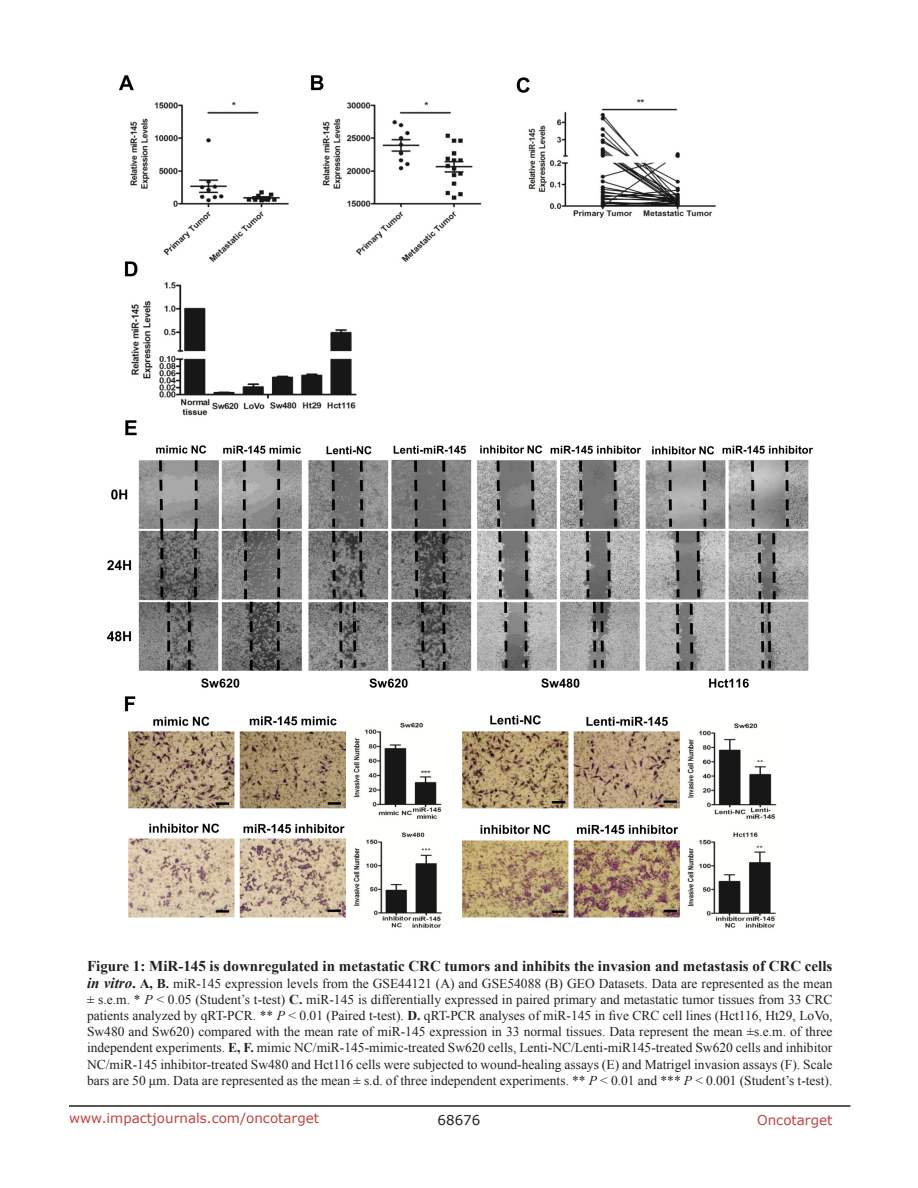
<style>
.page{position:relative;width:918px;height:1188px;background:#fff}
.page>*{position:absolute;margin:0;border:0;box-sizing:border-box;transform-origin:0 0}
.figuretext{font:700 15px "Times New Roman";color:#231f20}
.figuretext-2{font:13.5px/16.2px "Times New Roman";color:#231f20;text-align:justify}
.t1{font:13.5px "Verdana";color:#c24141}
.t2{font:13.5px "Verdana";color:#231f20}
.s1{font-weight:700;font-style:italic;font-size:15px}
.s2{font-weight:700;font-size:15px}
.s3{font-weight:700}
.s4{font-style:italic}
</style>
<div class="page">
<hr style="left:69px;top:1105px;width:781px;height:2px;background:#231f20">
<img style="left:107px;top:75px;width:705px;height:853px">
<p class="figuretext" style="left:87px;top:956px;width:747px">Figure 1: MiR-145 is downregulated in metastatic CRC tumors and inhibits the invasion and metastasis of CRC cells</p>
<p class="figuretext-2" style="left:87px;top:975px;width:747px"><span class="s1">in vitro</span><span class="s2">.</span> <span class="s3">A, B.</span> miR-145 expression levels from the GSE44121 (A) and GSE54088 (B) GEO Datasets. Data are represented as the mean ± s.e.m. * <span class="s4">P</span> &lt; 0.05 (Student’s t-test) <span class="s3">C.</span> miR-145 is differentially expressed in paired primary and metastatic tumor tissues from 33 CRC patients analyzed by qRT-PCR. ** <span class="s4">P</span> &lt; 0.01 (Paired t-test). <span class="s3">D.</span> qRT-PCR analyses of miR-145 in five CRC cell lines (Hct116, Ht29, LoVo, Sw480 and Sw620) compared with the mean rate of miR-145 expression in 33 normal tissues. Data represent the mean ±s.e.m. of three independent experiments. <span class="s3">E, F.</span> mimic NC/miR-145-mimic-treated Sw620 cells, Lenti-NC/Lenti-miR145-treated Sw620 cells and inhibitor NC/miR-145 inhibitor-treated Sw480 and Hct116 cells were subjected to wound-healing assays (E) and Matrigel invasion assays (F). Scale bars are 50 μm. Data are represented as the mean ± s.d. of three independent experiments. ** <span class="s4">P</span> &lt; 0.01 and *** <span class="s4">P</span> &lt; 0.001 (Student’s t-test).</p>
<p class="t1" style="left:69px;top:1109px;width:252px">www.impactjournals.com/oncotarget</p>
<p class="t2" style="left:438px;top:1111px;width:44px">68676</p>
<p class="t1" style="left:757px;top:1111px;width:77px">Oncotarget</p>
</div>
